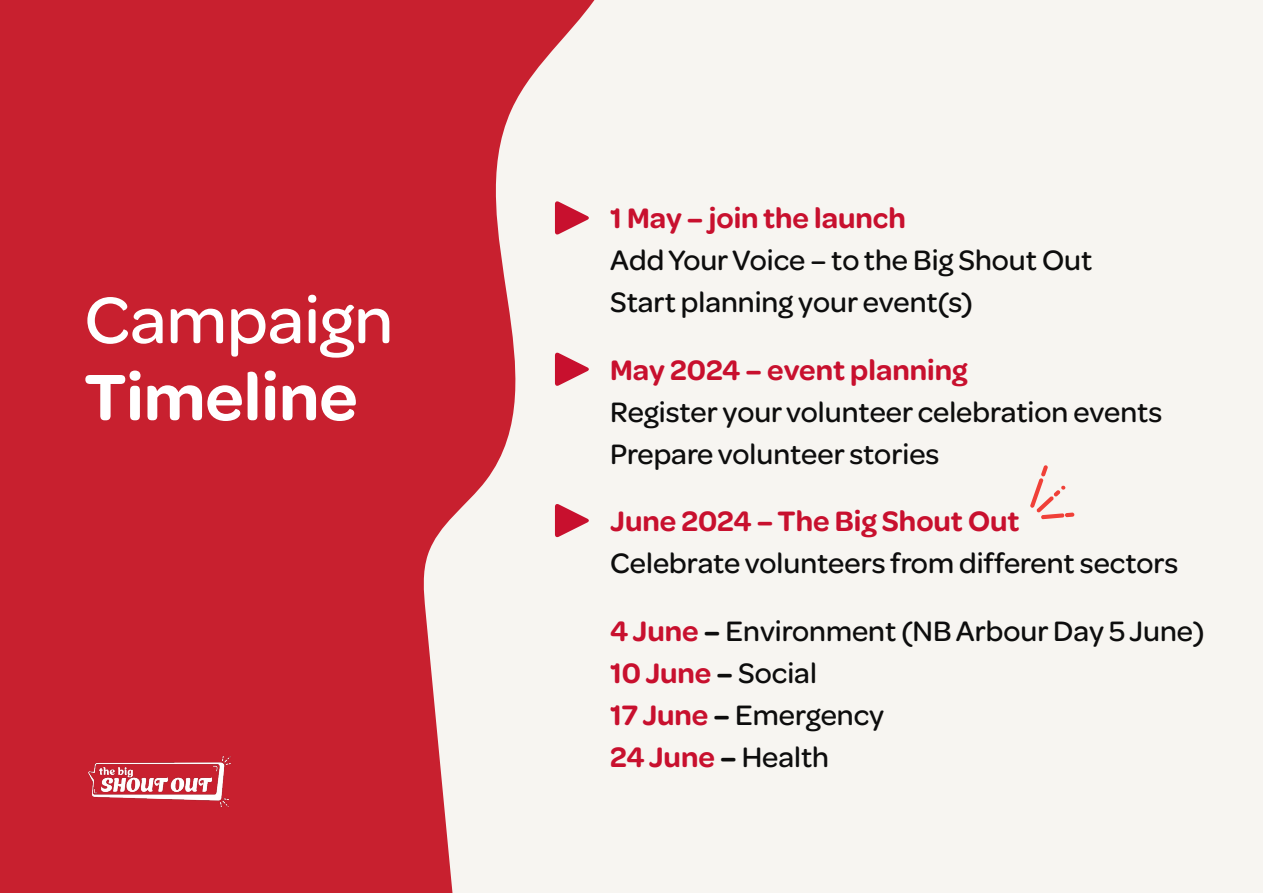
<style>
.page{position:relative;width:1263px;height:893px;background:#f7f5f1}
.page>*{position:absolute;margin:0;border:0;box-sizing:border-box;transform-origin:0 0}
.t1{font:500 69.6px "Omnes";color:#fff}
.t2{font:600 69.6px "Omnes";color:#fff}
.t3{font:500 30px/42px "Omnes";color:#0d0d0d}
.t4{font:600 30px "Omnes";color:#c8102e}
.s1{font-weight:600;color:#c8102e}
.s2{font-weight:600}
</style>
<div class="page">
<svg style="left:0;top:0;width:595px;height:893px;fill:#c8202f"></svg>
<svg style="left:555px;top:201px;width:34px;height:34px"></svg>
<svg style="left:555px;top:352px;width:34px;height:34px"></svg>
<svg style="left:555px;top:503px;width:34px;height:35px"></svg>
<svg style="left:1030px;top:465px;width:44px;height:54px"></svg>
<img style="left:82px;top:751px;width:154px;height:61px">
<h1 class="t1" style="left:84px;top:272px;width:310px">Campaign</h1>
<h1 class="t2" style="left:84px;top:349px;width:275px">Timeline</h1>
<p class="t4" style="left:610px;top:198px;width:297px">1 May – join the launch</p>
<p class="t3" style="left:610px;top:237px;width:483px">Add Your Voice – to the Big Shout Out<br>Start planning your event(s)</p>
<p class="t4" style="left:610px;top:349px;width:359px">May 2024 – event planning</p>
<p class="t3" style="left:610px;top:389px;width:554px">Register your volunteer celebration events<br>Prepare volunteer stories</p>
<p class="t4" style="left:610px;top:501px;width:411px">June 2024 – The Big Shout Out</p>
<p class="t3" style="left:610px;top:540px;width:570px">Celebrate volunteers from different sectors</p>
<p class="t3" style="left:610px;top:608px;width:595px"><span class="s1">4 June</span> <span class="s2">–</span> Environment (NB Arbour Day 5 June)<br><span class="s1">10 June</span> <span class="s2">–</span> Social<br><span class="s1">17 June</span> <span class="s2">–</span> Emergency<br><span class="s1">24 June</span> <span class="s2">–</span> Health</p>
</div>
